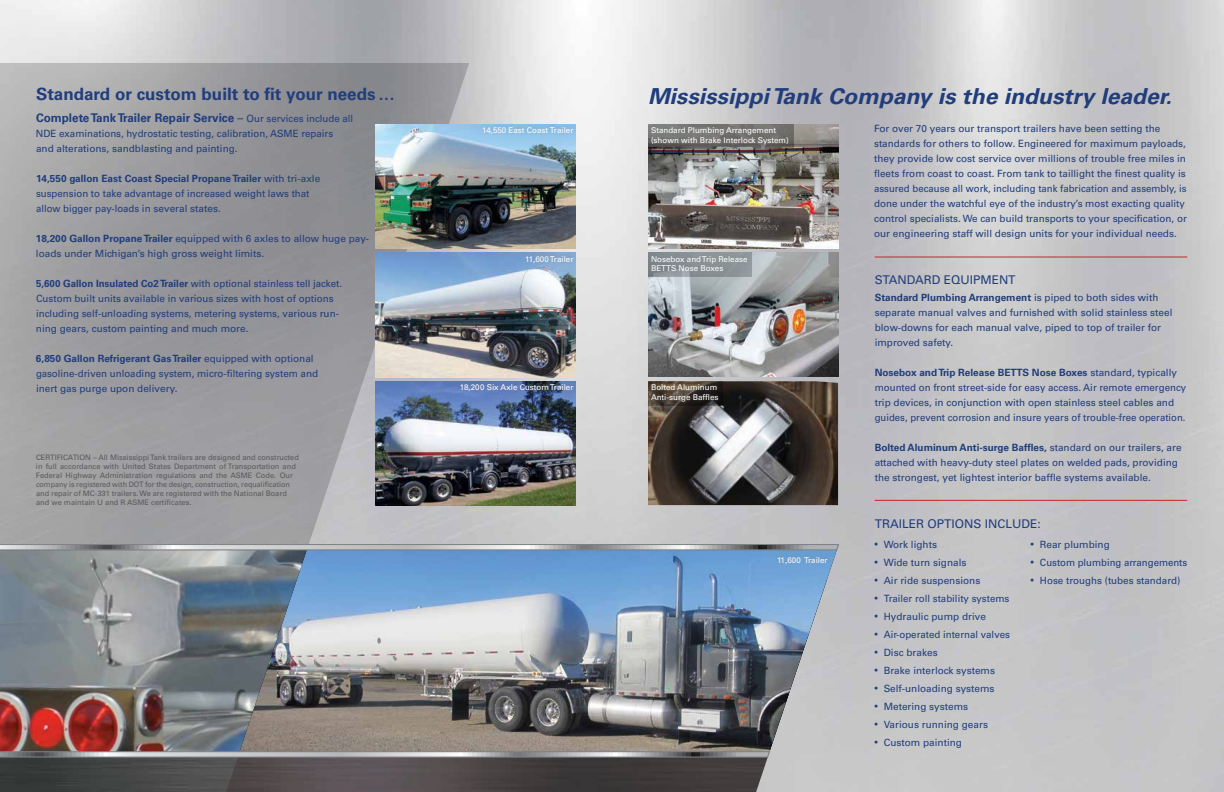
<style>
.page{position:relative;width:1224px;height:792px;background:#fff}
.page>*{position:absolute;margin:0;border:0;box-sizing:border-box;transform-origin:0 0}
.t1{font:italic 700 22px "Univers";color:#203d7c;scale:1.04 1}
.t2{font:700 17px "Univers";color:#203d7c}
.t3{font:700 12px "Univers";color:#203d7c}
.t4{font:12px "Univers";color:#203d7c}
.t5{font:10px/15px "Univers";color:#203d7c}
.t6{font:10px "Univers";color:#203d7c;scale:.96 1}
.t7{font:8px/9.6px "Univers";color:#fff}
.t8{font:7.5px/9px "Univers";color:#58595b}
.s1{font-weight:400}
.s2{font-weight:400;font-size:10px}
.s3{font-weight:700}
.s4{font-size:8px}
</style>
<div class="page">
<img style="left:0;top:0;width:1224px;height:792px">
<svg style="left:0;top:63px;width:469px;height:481px;background:#9d9da0"></svg>
<img style="left:307px;top:550px;width:532px;height:202px">
<img style="left:0;top:550px;width:307px;height:201px">
<img style="left:375px;top:124px;width:201px;height:124px">
<img style="left:375px;top:253px;width:201px;height:124px">
<img style="left:375px;top:381px;width:201px;height:124px">
<svg style="left:0;top:751px;width:770px;height:41px;background:#575455"></svg>
<svg style="left:0;top:544px;width:839px;height:6px;background:#a6a8aa"></svg>
<img style="left:648px;top:381px;width:190px;height:124px">
<img style="left:648px;top:124px;width:190px;height:124px">
<img style="left:648px;top:253px;width:190px;height:124px">
<div style="left:480px;top:123px;width:97px;height:15px;background:#8dbde2"></div>
<div style="left:457px;top:380px;width:120px;height:15px;background:#808285;opacity:.5"></div>
<div style="left:774px;top:552px;width:57px;height:15px;background:#6c9ecf"></div>
<div style="left:522px;top:252px;width:55px;height:14px;background:#808285;opacity:.5"></div>
<hr style="left:875px;top:257px;width:312px;height:1px;background:#cf202e">
<hr style="left:875px;top:500px;width:312px;height:1px;background:#cf202e">
<svg style="left:648px;top:253px;width:104px;height:24px"></svg>
<svg style="left:648px;top:124px;width:145px;height:25px"></svg>
<div style="left:648px;top:123px;width:144px;height:25px;background:#808285;opacity:.5"></div>
<div style="left:648px;top:252px;width:103px;height:23px;background:#808285;opacity:.5"></div>
<div style="left:647px;top:380px;width:75px;height:25px;background:#808285;opacity:.5"></div>
<h2 class="t2" style="left:36px;top:84px;width:360px">Standard or custom built to fit your needs ...</h2>
<p class="t3" style="left:36px;top:111px;width:319px">Complete Tank Trailer Repair Service <span class="s1">–</span> <span class="s2">Our services include all</span></p>
<p class="t5" style="left:36px;top:126px;width:299px">NDE examinations, hydrostatic testing, calibration, ASME repairs and alterations, sandblasting and painting.</p>
<p class="t5" style="left:36px;top:171px;width:286px"><span class="s3">14,550 gallon East Coast Special Propane Trailer</span> with tri-axle suspension to take advantage of increased weight laws that allow bigger pay-loads in several states.</p>
<p class="t5" style="left:36px;top:231px;width:335px"><span class="s3">18,200 Gallon Propane Trailer</span> equipped with 6 axles to allow huge pay&shy;loads under Michigan’s high gross weight limits.</p>
<p class="t5" style="left:36px;top:276px;width:308px"><span class="s3">5,600 Gallon Insulated Co2 Trailer</span> with optional stainless tell jacket.<br>Custom built units available in various sizes with host of options including self-unloading systems, metering systems, various run&shy;ning gears, custom painting and much more.</p>
<p class="t5" style="left:36px;top:351px;width:284px"><span class="s3">6,850 Gallon Refrigerant Gas Trailer</span> equipped with optional gasoline-driven unloading system, micro-filtering system and inert gas purge upon delivery.</p>
<p class="t8" style="left:36px;top:453px;width:264px">CERTIFICATION – All Mississippi Tank trailers are designed and constructed in full accordance with United States Department of Transportation and Federal Highway Administration regulations and the ASME Code. Our company is registered with DOT for the design, construction, requalification and repair of MC-331 trailers. We are registered with the National Board and we maintain U and R ASME certificates.</p>
<p class="t7" style="left:482px;top:125px;width:93px">14,550 East Coast Trailer</p>
<p class="t7" style="left:525px;top:254px;width:50px">11,600 Trailer</p>
<p class="t7" style="left:460px;top:383px;width:115px">18,200 Six Axle Custom Trailer</p>
<h1 class="t1" style="left:648px;top:83px;width:505px">Mississippi Tank Company is the industry leader.</h1>
<p class="t7" style="left:651px;top:125px;width:139px">Standard Plumbing Arrangement (shown with Brake Interlock System)</p>
<p class="t5" style="left:874px;top:121px;width:314px">For over 70 years our transport trailers have been setting the standards for others to follow. Engineered for maximum payloads, they provide low cost service over millions of trouble free miles in fleets from coast to coast. From tank to taillight the finest quality is assured because all work, including tank fabrication and assembly, is done under the watchful eye of the industry’s most exacting quality control specialists. We can build transports to your specification, or our engineering staff will design units for your individual needs.</p>
<p class="t7" style="left:651px;top:254px;width:98px">Nosebox and Trip Release<br>BETTS Nose Boxes</p>
<p class="t7" style="left:651px;top:383px;width:69px">Bolted Aluminum<br>Anti-surge Baffles</p>
<p class="t7" style="left:777px;top:555px;width:52px">11,600 Trailer</p>
<p class="t4" style="left:875px;top:272px;width:142px">STANDARD EQUIPMENT</p>
<p class="t5" style="left:875px;top:290px;width:299px"><span class="s3">Standard Plumbing Arrangement</span> is piped to both sides with separate manual valves and furnished with solid stainless steel blow-downs for each manual valve, piped to top of trailer for improved safety.</p>
<p class="t5" style="left:875px;top:365px;width:313px"><span class="s3">Nosebox and Trip Release BETTS Nose Boxes</span> standard, typically mounted on front street-side for easy access. Air remote emergency trip devices, in conjunction with open stainless steel cables and guides, prevent corrosion and insure years of trouble-free operation.</p>
<p class="t5" style="left:875px;top:440px;width:308px"><span class="s3">Bolted Aluminum Anti-surge Baffles,</span> standard on our trailers, are attached with heavy-duty steel plates on welded pads, providing the strongest, yet lightest interior baffle systems available.</p>
<p class="t4" style="left:875px;top:516px;width:168px">TRAILER OPTIONS INCLUDE:</p>
<p class="t5" style="left:875px;top:537px;width:64px"><span class="s4">•</span> Work lights</p>
<p class="t5" style="left:875px;top:555px;width:93px"><span class="s4">•</span> Wide turn signals</p>
<p class="t5" style="left:875px;top:573px;width:107px"><span class="s4">•</span> Air ride suspensions</p>
<p class="t5" style="left:875px;top:591px;width:136px"><span class="s4">•</span> Trailer roll stability systems</p>
<p class="t5" style="left:875px;top:609px;width:113px"><span class="s4">•</span> Hydraulic pump drive</p>
<p class="t5" style="left:875px;top:627px;width:137px"><span class="s4">•</span> Air-operated internal valves</p>
<p class="t5" style="left:875px;top:645px;width:65px"><span class="s4">•</span> Disc brakes</p>
<p class="t5" style="left:875px;top:663px;width:122px"><span class="s4">•</span> Brake interlock systems</p>
<p class="t5" style="left:875px;top:681px;width:121px"><span class="s4">•</span> Self-unloading systems</p>
<p class="t5" style="left:875px;top:699px;width:95px"><span class="s4">•</span> Metering systems</p>
<p class="t5" style="left:875px;top:717px;width:115px"><span class="s4">•</span> Various running gears</p>
<p class="t5" style="left:875px;top:735px;width:89px"><span class="s4">•</span> Custom painting</p>
<p class="t5" style="left:1031px;top:537px;width:80px"><span class="s4">•</span> Rear plumbing</p>
<p class="t6" style="left:1031px;top:556px;width:164px"><span class="s4">•</span> Custom plumbing arrangements</p>
<p class="t5" style="left:1031px;top:573px;width:151px"><span class="s4">•</span> Hose troughs (tubes standard)</p>
</div>
